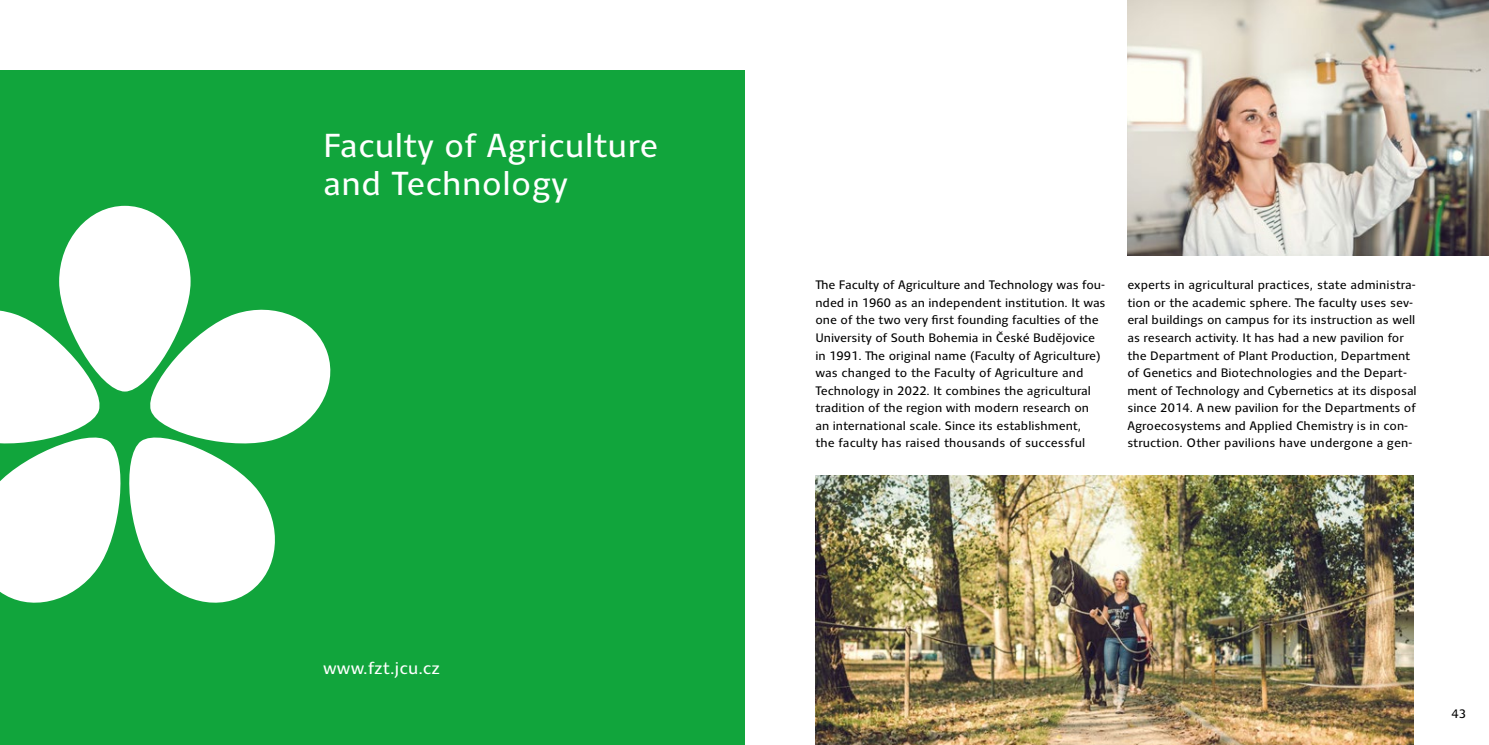
<style>
.page{position:relative;width:1489px;height:745px;background:#fff}
.page>*{position:absolute;margin:0;border:0;box-sizing:border-box;transform-origin:0 0}
.t1{font:33.75px/37.5px "Clara Sans";letter-spacing:.01em;color:#fff}
.t2{font:17.5px "Clara Sans";letter-spacing:.01em;color:#fff}
.t3{font:12.5px/17.5px "Clara Sans";color:#000}
</style>
<div class="page">
<img style="left:815px;top:475px;width:598px;height:269px">
<div style="left:0;top:71px;width:744px;height:673px;background:#11a53c"></div>
<svg style="left:0;top:206px;width:331px;height:397px"></svg>
<img style="left:1127px;top:0;width:361px;height:255px">
<h1 class="t1" style="left:323px;top:127px;width:336px">Faculty of Agriculture and Technology</h1>
<h2 class="t2" style="left:323px;top:658px;width:118px">www.fzt.jcu.cz</h2>
<p class="t3" style="left:815px;top:276px;width:292px">The Faculty of Agriculture and Technology was fou&shy;nded in 1960 as an independent institution. It was one of the two very first founding faculties of the University of South Bohemia in České Budějovice in 1991. The original name (Faculty of Agriculture) was changed to the Faculty of Agriculture and Technology in 2022. It combines the agricultural tradition of the region with modern research on an international scale. Since its establishment,<br>the faculty has raised thousands of successful</p>
<p class="t3" style="left:1127px;top:276px;width:291px">experts in agricultural practices, state administra&shy;tion or the academic sphere. The faculty uses sev&shy;eral buildings on campus for its instruction as well as research activity. It has had a new pavilion for the Department of Plant Production, Department of Genetics and Biotechnologies and the Depart&shy;ment of Technology and Cybernetics at its disposal since 2014. A new pavilion for the Departments of Agroecosystems and Applied Chemistry is in con&shy;struction. Other pavilions have undergone a gen-</p>
<p class="t3" style="left:1451px;top:705px;width:16px">43</p>
</div>
